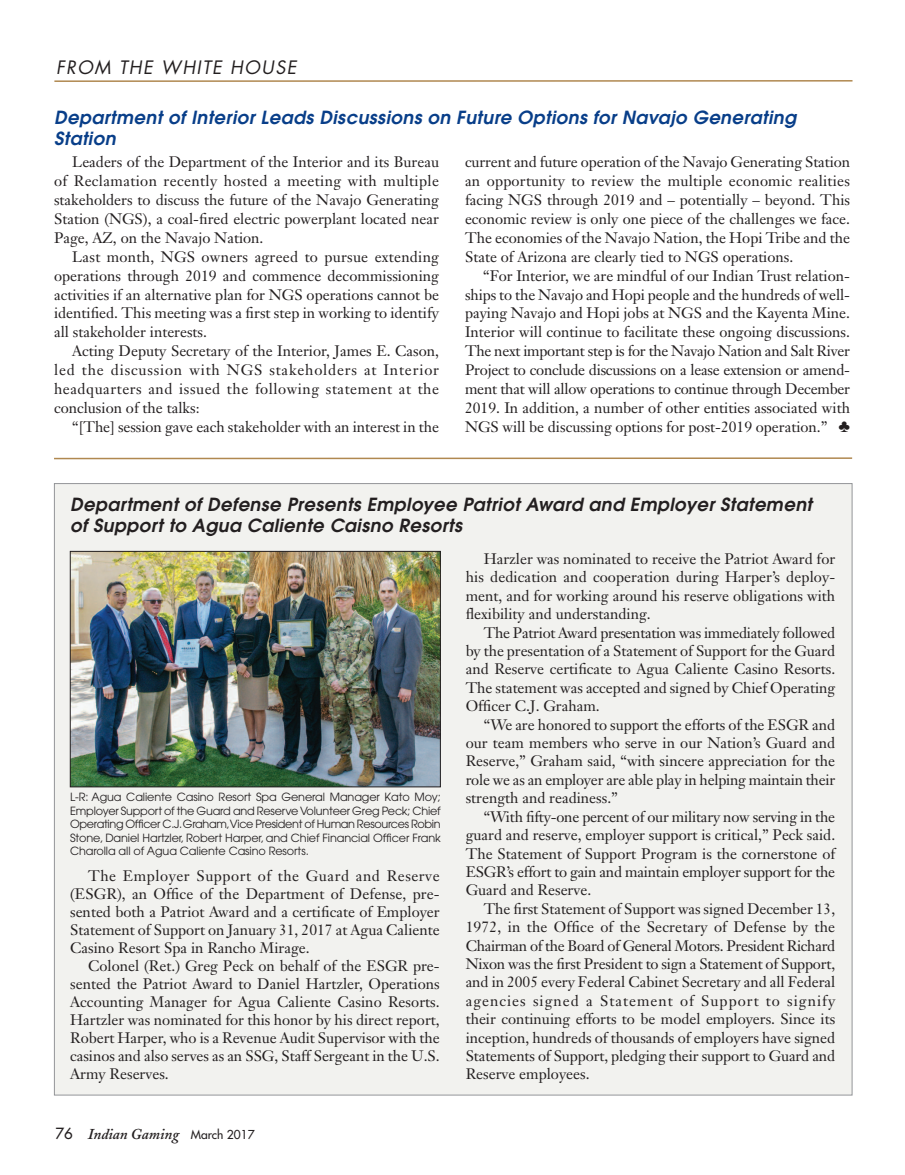
<style>
.page{position:relative;width:905px;height:1175px;background:#fff}
.page>*{position:absolute;margin:0;border:0;box-sizing:border-box;transform-origin:0 0}
.t1{font:italic 600 18px/21px "Avant Garde";letter-spacing:.025em;color:#231f20}
.t2{font:italic 600 18px/21px "Avant Garde";letter-spacing:.025em;color:#083e89}
.t3{font:italic 18px "Futura";letter-spacing:.08em;color:#231f20}
.t4{font:15px/18.9px "Janson Text";color:#231f20;text-align:justify}
.t5{font:italic 600 15px "Adobe Caslon";color:#231f20}
.t6{font:11.25px/13.5px "Avant Garde";letter-spacing:-.01em;color:#231f20;text-align:justify}
.s1{font-family:"Futura";font-weight:400;font-style:normal}
.s2{font-family:"Futura";font-weight:400;font-style:normal;font-size:12px}
</style>
<div class="page">
<div style="left:55px;top:484px;width:796px;height:610px;background:#f2f2ef"></div>
<hr style="left:54px;top:80px;width:798px;height:2px;background:#b08850">
<hr style="left:54px;top:457px;width:798px;height:2px;background:#b08850">
<img style="left:72px;top:553px;width:366px;height:232px">
<div style="left:70px;top:551px;width:370px;height:236px;border:1px solid #231f20"></div>
<p class="t3" style="left:56px;top:59px;width:242px">FROM THE WHITE HOUSE</p>
<p class="t2" style="left:54px;top:109px;width:743px">Department of Interior Leads Discussions on Future Options for Navajo Generating<br>Station</p>
<p class="t4" style="left:54px;top:154px;width:386px;text-indent:18px">Leaders of the Department of the Interior and its Bureau of Reclamation recently hosted a meeting with multiple stakeholders to discuss the future of the Navajo Generating Station (NGS), a coal-fired electric powerplant located near Page, AZ, on the Navajo Nation.</p>
<p class="t4" style="left:54px;top:248px;width:386px;text-indent:18px">Last month, NGS owners agreed to pursue extending operations through 2019 and commence decommissioning activities if an alternative plan for NGS operations cannot be identified. This meeting was a first step in working to identify all stakeholder interests.</p>
<p class="t4" style="left:54px;top:343px;width:386px;text-indent:18px">Acting Deputy Secretary of the Interior, James E. Cason, led the discussion with NGS stakeholders at Interior headquarters and issued the following statement at the conclusion of the talks:</p>
<p class="t4" style="left:72px;top:419px;width:368px">“[The] session gave each stakeholder with an interest in the</p>
<p class="t4" style="left:465px;top:154px;width:386px">current and future operation of the Navajo Generating Station an opportunity to review the multiple economic realities facing NGS through 2019 and – potentially – beyond. This economic review is only one piece of the challenges we face.<br>The economies of the Navajo Nation, the Hopi Tribe and the State of Arizona are clearly tied to NGS operations.</p>
<p class="t4" style="left:465px;top:267px;width:386px;text-indent:18px">“For Interior, we are mindful of our Indian Trust relation&shy;ships to the Navajo and Hopi people and the hundreds of well&shy;paying Navajo and Hopi jobs at NGS and the Kayenta Mine.<br>Interior will continue to facilitate these ongoing discussions.<br>The next important step is for the Navajo Nation and Salt River Project to conclude discussions on a lease extension or amend&shy;ment that will allow operations to continue through December 2019. In addition, a number of other entities associated with NGS will be discussing options for post-2019 operation.”</p>
<p class="t1" style="left:70px;top:495px;width:743px">Department of Defense Presents Employee Patriot Award and Employer Statement of Support to Agua Caliente Caisno Resorts</p>
<p class="t6" style="left:70px;top:791px;width:372px">L-R: Agua Caliente Casino Resort Spa General Manager Kato Moy; Employer Support of the Guard and ReserveVolunteer Greg Peck; Chief Operating Officer C.J.Graham,Vice President of Human Resources Robin Stone, Daniel Hartzler, Robert Harper, and Chief Financial Officer Frank Charolla all of Agua Caliente Casino Resorts.</p>
<p class="t4" style="left:70px;top:868px;width:371px;line-height:18px;text-indent:18px">The Employer Support of the Guard and Reserve (ESGR), an Office of the Department of Defense, pre&shy;sented both a Patriot Award and a certificate of Employer Statement of Support on January 31, 2017 at Agua Caliente Casino Resort Spa in Rancho Mirage.</p>
<p class="t4" style="left:70px;top:958px;width:371px;line-height:18px;text-indent:18px">Colonel (Ret.) Greg Peck on behalf of the ESGR pre&shy;sented the Patriot Award to Daniel Hartzler, Operations Accounting Manager for Agua Caliente Casino Resorts.<br>Hartzler was nominated for this honor by his direct report, Robert Harper, who is a Revenue Audit Supervisor with the casinos and also serves as an SSG, Staff Sergeant in the U.S.<br>Army Reserves.</p>
<p class="t5" style="left:55px;top:1129px;width:201px"><span class="s1">76</span> Indian Gaming <span class="s2">March 2017</span></p>
<p class="t4" style="left:465px;top:551px;width:371px;line-height:18.5px;text-indent:18px">Harzler was nominated to receive the Patriot Award for his dedication and cooperation during Harper’s deploy&shy;ment, and for working around his reserve obligations with flexibility and understanding.</p>
<p class="t4" style="left:465px;top:624px;width:371px;line-height:18.5px;text-indent:18px">The Patriot Award presentation was immediately followed by the presentation of a Statement of Support for the Guard and Reserve certificate to Agua Caliente Casino Resorts.<br>The statement was accepted and signed by Chief Operating Officer C.J. Graham.</p>
<p class="t4" style="left:465px;top:716px;width:371px;line-height:18.5px;text-indent:18px">“We are honored to support the efforts of the ESGR and our team members who serve in our Nation’s Guard and Reserve,” Graham said, “with sincere appreciation for the role we as an employer are able play in helping maintain their strength and readiness.”</p>
<p class="t4" style="left:465px;top:808px;width:371px;line-height:18.5px;text-indent:18px">“With fifty-one percent of our military now serving in the guard and reserve, employer support is critical,” Peck said.<br>The Statement of Support Program is the cornerstone of ESGR’s effort to gain and maintain employer support for the Guard and Reserve.</p>
<p class="t4" style="left:465px;top:900px;width:371px;line-height:18.5px;text-indent:18px">The first Statement of Support was signed December 13, 1972, in the Office of the Secretary of Defense by the Chairman of the Board of General Motors. President Richard Nixon was the first President to sign a Statement of Support, and in 2005 every Federal Cabinet Secretary and all Federal agencies signed a Statement of Support to signify their continuing efforts to be model employers. Since its inception, hundreds of thousands of employers have signed Statements of Support, pledging their support to Guard and Reserve employees.</p>
</div>
